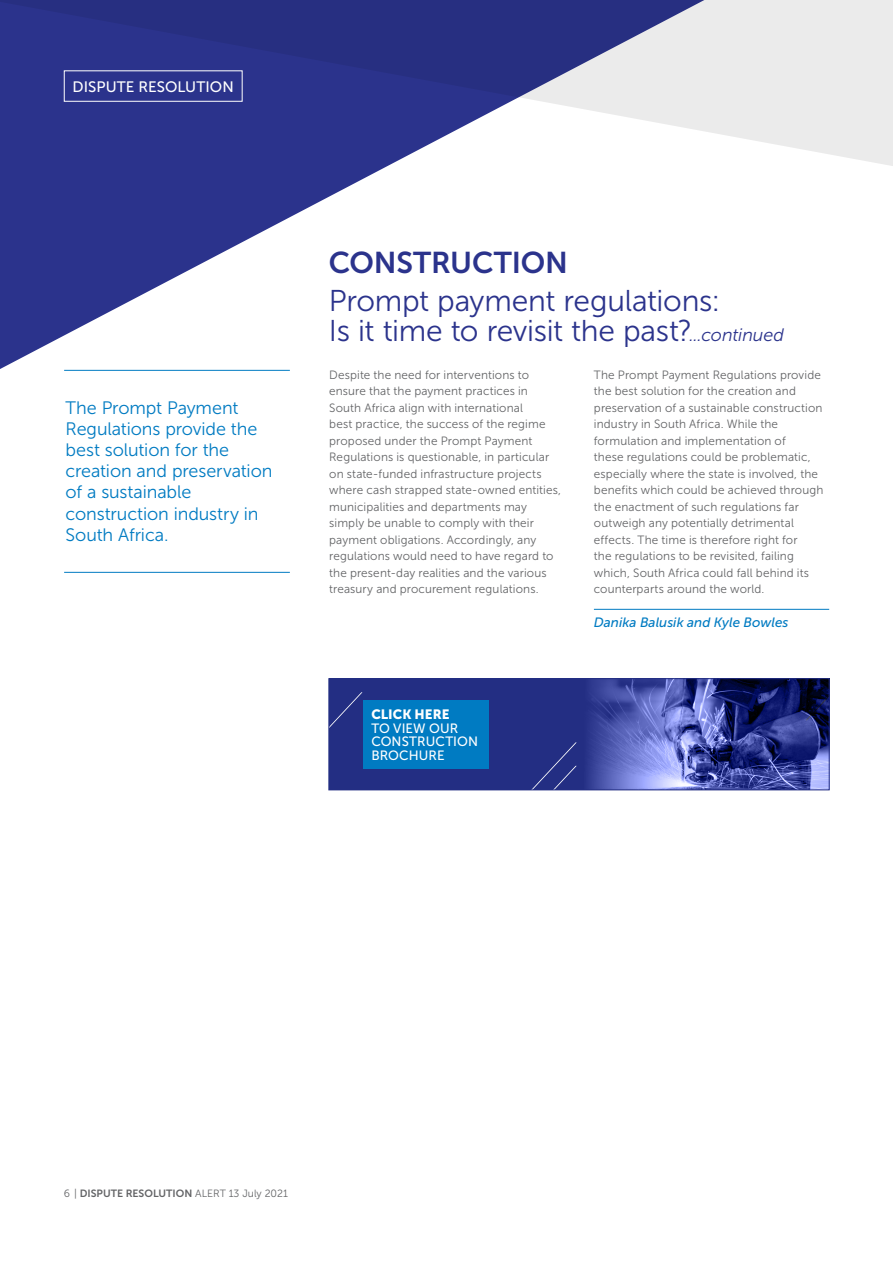
<style>
.page{position:relative;width:893px;height:1263px;background:#fff}
.page>*{position:absolute;margin:0;border:0;box-sizing:border-box;transform-origin:0 0}
.t1{font:30px/30px "Museo Sans 300";letter-spacing:-.01em;color:#2b338c}
.t2{font:30px "Museo Sans 700";letter-spacing:-.005em;color:#2b338c}
.t3{font:18px/21px "Museo Sans 300";letter-spacing:-.005em;color:#007bc2}
.t4{font:15.15px "Museo Sans 500";letter-spacing:.005em;color:#fff}
.t5{font:13.5px/13.5px "Museo Sans 500";letter-spacing:.01em;color:#fff}
.t6{font:italic 13.5px "Museo Sans 500";color:#007bc2}
.t7{font:13.5px "Museo Sans 900";color:#fff}
.t8{font:12px/16.5px "Museo Sans 300";letter-spacing:.01em;color:#636466}
.t9{font:10.5px "Museo Sans 300";color:#636466}
.s1{font-style:italic;font-size:18px}
.s2{font-family:"Museo Sans 700"}
</style>
<div class="page">
<svg style="left:0;top:188px;width:346px;height:181px"></svg>
<svg style="left:0;top:0;width:893px;height:188px"></svg>
<hr style="left:594px;top:609px;width:235px;height:1px;background:#007bc2">
<hr style="left:64px;top:370px;width:226px;height:1px;background:#007bc2">
<hr style="left:64px;top:572px;width:226px;height:1px;background:#007bc2">
<div style="left:64px;top:70px;width:179px;height:32px;border:1px solid #fff"></div>
<div style="left:329px;top:679px;width:500px;height:111px;background:#232e83"></div>
<img style="left:588px;top:680px;width:240px;height:108px">
<svg style="left:533px;top:742px;width:44px;height:46px"></svg>
<svg style="left:330px;top:692px;width:34px;height:77px"></svg>
<div style="left:328px;top:678px;width:502px;height:112px;border:1px solid #232e83"></div>
<div style="left:363px;top:700px;width:125px;height:68px;background:#007bc2"></div>
<p class="t4" style="left:73px;top:78px;width:163px">DISPUTE RESOLUTION</p>
<h2 class="t3" style="left:66px;top:398px;width:208px">The Prompt Payment<br>Regulations provide the best solution for the creation and preservation of a sustainable construction industry in<br>South Africa.</h2>
<h1 class="t2" style="left:329px;top:246px;width:240px">CONSTRUCTION</h1>
<h1 class="t1" style="left:329px;top:286px;width:457px">Prompt payment regulations:<br>Is it time to revisit the past?<span class="s1">...continued</span></h1>
<p class="t8" style="left:329px;top:367px;width:233px">Despite the need for interventions to ensure that the payment practices in South Africa align with international<br>best practice, the success of the regime proposed under the Prompt Payment Regulations is questionable, in particular on state-funded infrastructure projects where cash strapped state-owned entities, municipalities and departments may simply be unable to comply with their payment obligations. Accordingly, any regulations would need to have regard to the present-day realities and the various treasury and procurement regulations.</p>
<p class="t8" style="left:594px;top:367px;width:231px">The Prompt Payment Regulations provide the best solution for the creation and preservation of a sustainable construction industry in South Africa. While the formulation and implementation of<br>these regulations could be problematic, especially where the state is involved, the benefits which could be achieved through the enactment of such regulations far outweigh any potentially detrimental effects. The time is therefore right for<br>the regulations to be revisited, failing which, South Africa could fall behind its counterparts around the world.</p>
<p class="t6" style="left:594px;top:615px;width:196px">Danika Balusik and Kyle Bowles</p>
<p class="t7" style="left:371px;top:707px;width:80px">CLICK HERE</p>
<p class="t5" style="left:371px;top:721px;width:108px">TO VIEW OUR<br>CONSTRUCTION<br>BROCHURE</p>
<p class="t9" style="left:64px;top:1188px;width:226px">6 | <span class="s2">DISPUTE RESOLUTION</span> ALERT 13 July 2021</p>
</div>
